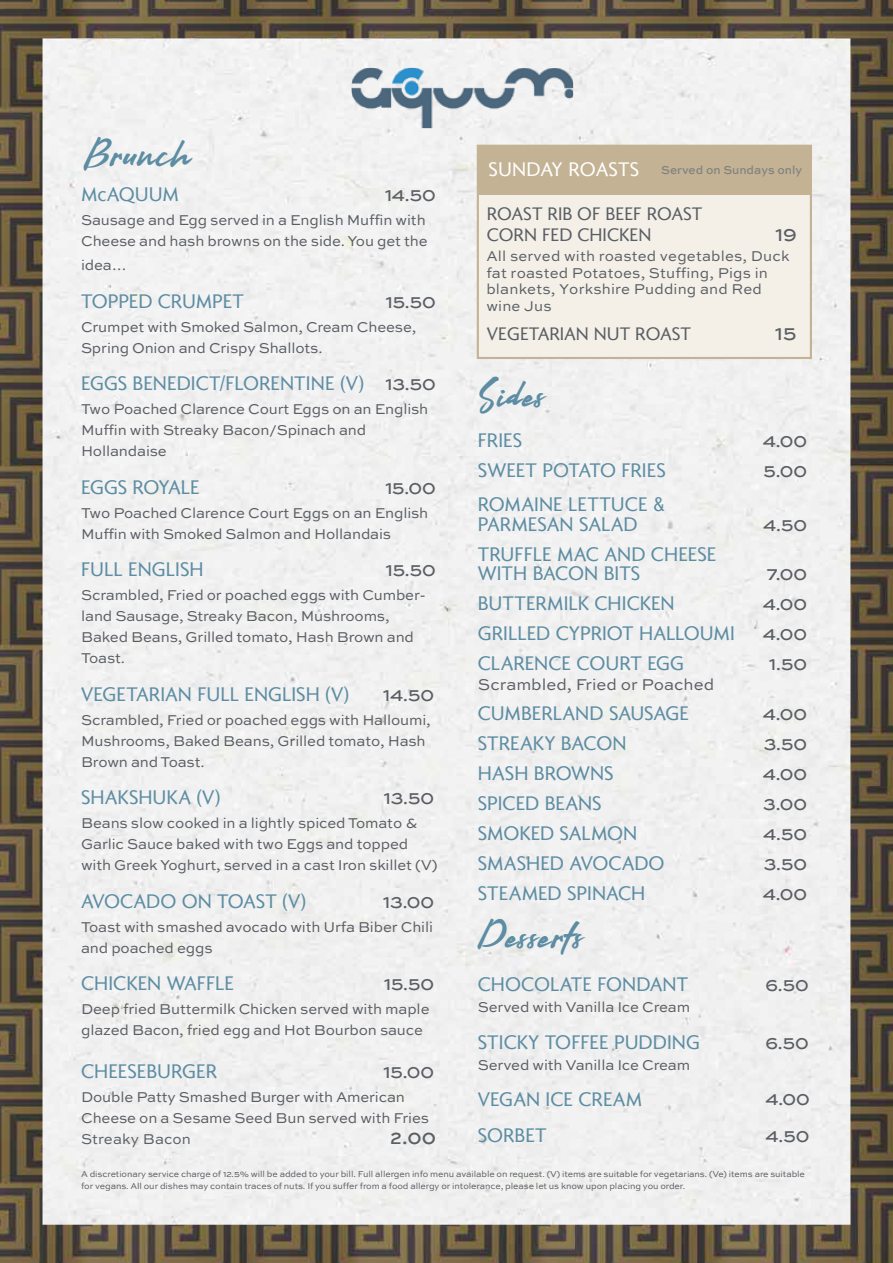
<style>
.page{position:relative;width:893px;height:1263px;background:#fff}
.page>*{position:absolute;margin:0;border:0;box-sizing:border-box;transform-origin:0 0}
.t1{font:37.5px "Arkipelago";letter-spacing:.01em;color:#5d8da3}
.t2{font:19.5px/19.5px "Romanica";color:#5d8da3}
.t3{font:500 19.5px "Sweet Sans Pro";color:#5a5f64}
.t4{font:18px/21px "Romanica";color:#5a5e64}
.t5{font:500 18px "Sweet Sans Pro";color:#5a5e64}
.t6{font:500 16.5px "Sweet Sans Pro";letter-spacing:.005em;color:#5a5e63}
.t7{font:16.5px "Sweet Sans Pro";color:#5a5e63}
.t8{font:15px/21px "Sweet Sans Pro";letter-spacing:-.01em;color:#595d62}
.t9{font:15px/16.5px "Sweet Sans Pro";letter-spacing:.01em;color:#5a5e64}
.t10{font:15px "Sweet Sans Pro";color:#5a5f64}
.t11{font:500 12px "Sweet Sans Pro";color:#828282}
.t12{font:9px/12px "Sweet Sans Pro";letter-spacing:-.01em;color:#595d62}
.s1{font-family:"Romanica";font-weight:400;font-size:19.5px;color:#fff}
.s2{font-family:"Sweet Sans Pro";font-weight:500;font-size:16.5px;color:#5a5e63}
</style>
<div class="page">
<img style="left:0;top:0;width:893px;height:1263px">
<div style="left:43px;top:38px;width:807px;height:1187px;background:#f0f1f0"></div>
<img style="left:352px;top:68px;width:221px;height:60px">
<div style="left:477px;top:145px;width:335px;height:214px;background:#f4f0e8;border:2px solid #c3b293"></div>
<div style="left:478px;top:145px;width:333px;height:49px;background:#c3b293"></div>
<h1 class="t1" style="left:87px;top:130px;width:106px">Brunch</h1>
<p class="t11" style="left:488px;top:161px;width:315px"><span class="s1">SUNDAY ROASTS</span> Served on Sundays only</p>
<p class="t4" style="left:487px;top:203px;width:217px">ROAST RIB OF BEEF ROAST<br>CORN FED CHICKEN</p>
<h2 class="t2" style="left:81px;top:185px;width:99px">McAQUUM</h2>
<p class="t6" style="left:385px;top:184px;width:52px">14.50</p>
<p class="t8" style="left:81px;top:209px;width:348px">Sausage and Egg served in a English Muffin with<br>Cheese and hash browns on the side. You get the</p>
<p class="t8" style="left:81px;top:254px;width:47px">idea…</p>
<h2 class="t2" style="left:81px;top:291px;width:164px">TOPPED CRUMPET</h2>
<p class="t6" style="left:386px;top:290px;width:51px">15.50</p>
<p class="t8" style="left:81px;top:316px;width:337px">Crumpet with Smoked Salmon, Cream Cheese,<br>Spring Onion and Crispy Shallots.</p>
<h2 class="t2" style="left:81px;top:374px;width:356px">EGGS BENEDICT/FLORENTINE (V) <span class="s2">13.50</span></h2>
<p class="t8" style="left:81px;top:398px;width:349px">Two Poached Clarence Court Eggs on an English<br>Muffin with Streaky Bacon/Spinach and<br>Hollandaise</p>
<h2 class="t2" style="left:81px;top:477px;width:120px">EGGS ROYALE</h2>
<p class="t6" style="left:385px;top:476px;width:52px">15.00</p>
<p class="t8" style="left:81px;top:502px;width:349px">Two Poached Clarence Court Eggs on an English<br>Muffin with Smoked Salmon and Hollandais</p>
<h2 class="t2" style="left:81px;top:560px;width:124px">FULL ENGLISH</h2>
<p class="t6" style="left:386px;top:559px;width:51px">15.50</p>
<p class="t8" style="left:81px;top:584px;width:346px">Scrambled, Fried or poached eggs with Cumber&shy;land Sausage, Streaky Bacon, Mushrooms, Baked Beans, Grilled tomato, Hash Brown and Toast.</p>
<h2 class="t2" style="left:81px;top:684px;width:270px">VEGETARIAN FULL ENGLISH (V)</h2>
<p class="t6" style="left:383px;top:683px;width:52px">14.50</p>
<p class="t8" style="left:81px;top:709px;width:351px">Scrambled, Fried or poached eggs with Halloumi,<br>Mushrooms, Baked Beans, Grilled tomato, Hash<br>Brown and Toast.</p>
<h2 class="t2" style="left:81px;top:788px;width:141px">SHAKSHUKA (V)</h2>
<p class="t6" style="left:384px;top:787px;width:52px">13.50</p>
<p class="t8" style="left:81px;top:812px;width:358px">Beans slow cooked in a lightly spiced Tomato &amp;<br>Garlic Sauce baked with two Eggs and topped with Greek Yoghurt, served in a cast Iron skillet (V)</p>
<h2 class="t2" style="left:81px;top:891px;width:227px">AVOCADO ON TOAST (V)</h2>
<p class="t6" style="left:383px;top:890px;width:52px">13.00</p>
<p class="t8" style="left:81px;top:916px;width:353px">Toast with smashed avocado with Urfa Biber Chili and poached eggs</p>
<h2 class="t2" style="left:81px;top:974px;width:155px">CHICKEN WAFFLE</h2>
<p class="t6" style="left:384px;top:973px;width:51px">15.50</p>
<p class="t8" style="left:81px;top:998px;width:350px">Deep fried Buttermilk Chicken served with maple glazed Bacon, fried egg and Hot Bourbon sauce</p>
<h2 class="t2" style="left:81px;top:1061px;width:137px">CHEESEBURGER</h2>
<p class="t6" style="left:384px;top:1060px;width:52px">15.00</p>
<p class="t8" style="left:81px;top:1086px;width:350px">Double Patty Smashed Burger with American<br>Cheese on a Sesame Seed Bun served with Fries</p>
<p class="t10" style="left:81px;top:1128px;width:111px">Streaky Bacon</p>
<h2 class="t3" style="left:390px;top:1123px;width:47px">2.00</h2>
<p class="t5" style="left:775px;top:222px;width:23px">19</p>
<p class="t9" style="left:486px;top:247px;width:305px">All served with roasted vegetables, Duck fat roasted Potatoes, Stuffing, Pigs in blankets, Yorkshire Pudding and Red wine Jus</p>
<p class="t5" style="left:775px;top:320px;width:22px">15</p>
<p class="t4" style="left:487px;top:323px;width:206px">VEGETARIAN NUT ROAST</p>
<h1 class="t1" style="left:479px;top:371px;width:66px">Sides</h1>
<h2 class="t2" style="left:478px;top:430px;width:46px">FRIES</h2>
<p class="t6" style="left:763px;top:429px;width:46px">4.00</p>
<h2 class="t2" style="left:478px;top:460px;width:190px">SWEET POTATO FRIES</h2>
<p class="t6" style="left:764px;top:459px;width:45px">5.00</p>
<h2 class="t2" style="left:478px;top:495px;width:189px">ROMAINE LETTUCE &amp;<br>PARMESAN SALAD</h2>
<p class="t6" style="left:763px;top:513px;width:45px">4.50</p>
<h2 class="t2" style="left:478px;top:544px;width:240px">TRUFFLE MAC AND CHEESE<br>WITH BACON BITS</h2>
<p class="t6" style="left:767px;top:563px;width:42px">7.00</p>
<h2 class="t2" style="left:478px;top:594px;width:198px">BUTTERMILK CHICKEN</h2>
<p class="t6" style="left:763px;top:593px;width:46px">4.00</p>
<h2 class="t2" style="left:478px;top:624px;width:259px">GRILLED CYPRIOT HALLOUMI</h2>
<p class="t6" style="left:763px;top:623px;width:46px">4.00</p>
<h2 class="t2" style="left:478px;top:654px;width:208px">CLARENCE COURT EGG</h2>
<p class="t6" style="left:769px;top:653px;width:39px">1.50</p>
<p class="t7" style="left:478px;top:672px;width:238px">Scrambled, Fried or Poached</p>
<h2 class="t2" style="left:478px;top:703px;width:213px">CUMBERLAND SAUSAGE</h2>
<p class="t6" style="left:763px;top:702px;width:46px">4.00</p>
<h2 class="t2" style="left:478px;top:733px;width:150px">STREAKY BACON</h2>
<p class="t6" style="left:764px;top:732px;width:45px">3.50</p>
<h2 class="t2" style="left:478px;top:763px;width:137px">HASH BROWNS</h2>
<p class="t6" style="left:763px;top:762px;width:46px">4.00</p>
<h2 class="t2" style="left:478px;top:793px;width:125px">SPICED BEANS</h2>
<p class="t6" style="left:763px;top:792px;width:45px">3.00</p>
<h2 class="t2" style="left:478px;top:823px;width:161px">SMOKED SALMON</h2>
<p class="t6" style="left:763px;top:822px;width:45px">4.50</p>
<h2 class="t2" style="left:478px;top:853px;width:188px">SMASHED AVOCADO</h2>
<p class="t6" style="left:764px;top:852px;width:45px">3.50</p>
<h2 class="t2" style="left:478px;top:883px;width:169px">STEAMED SPINACH</h2>
<p class="t6" style="left:763px;top:882px;width:46px">4.00</p>
<h1 class="t1" style="left:480px;top:912px;width:105px">Desserts</h1>
<h2 class="t2" style="left:478px;top:974px;width:212px">CHOCOLATE FONDANT</h2>
<p class="t8" style="left:478px;top:996px;width:214px">Served with Vanilla Ice Cream</p>
<h2 class="t2" style="left:478px;top:1033px;width:224px">STICKY TOFFEE PUDDING</h2>
<p class="t8" style="left:478px;top:1054px;width:214px">Served with Vanilla Ice Cream</p>
<h2 class="t2" style="left:478px;top:1082px;width:166px;line-height:35.4px">VEGAN ICE CREAM<br>SORBET</h2>
<p class="t6" style="left:765px;top:973px;width:45px">6.50</p>
<p class="t6" style="left:765px;top:1031px;width:45px">6.50</p>
<p class="t6" style="left:765px;top:1087px;width:46px">4.00</p>
<p class="t6" style="left:765px;top:1124px;width:45px">4.50</p>
<p class="t12" style="left:81px;top:1168px;width:725px">A discretionary service charge of 12.5% will be added to your bill. Full allergen info menu available on request. (V) items are suitable for vegetarians. (Ve) items are suitable for vegans. All our dishes may contain traces of nuts. If you suffer from a food allergy or intolerance, please let us know upon placing you order.</p>
</div>
